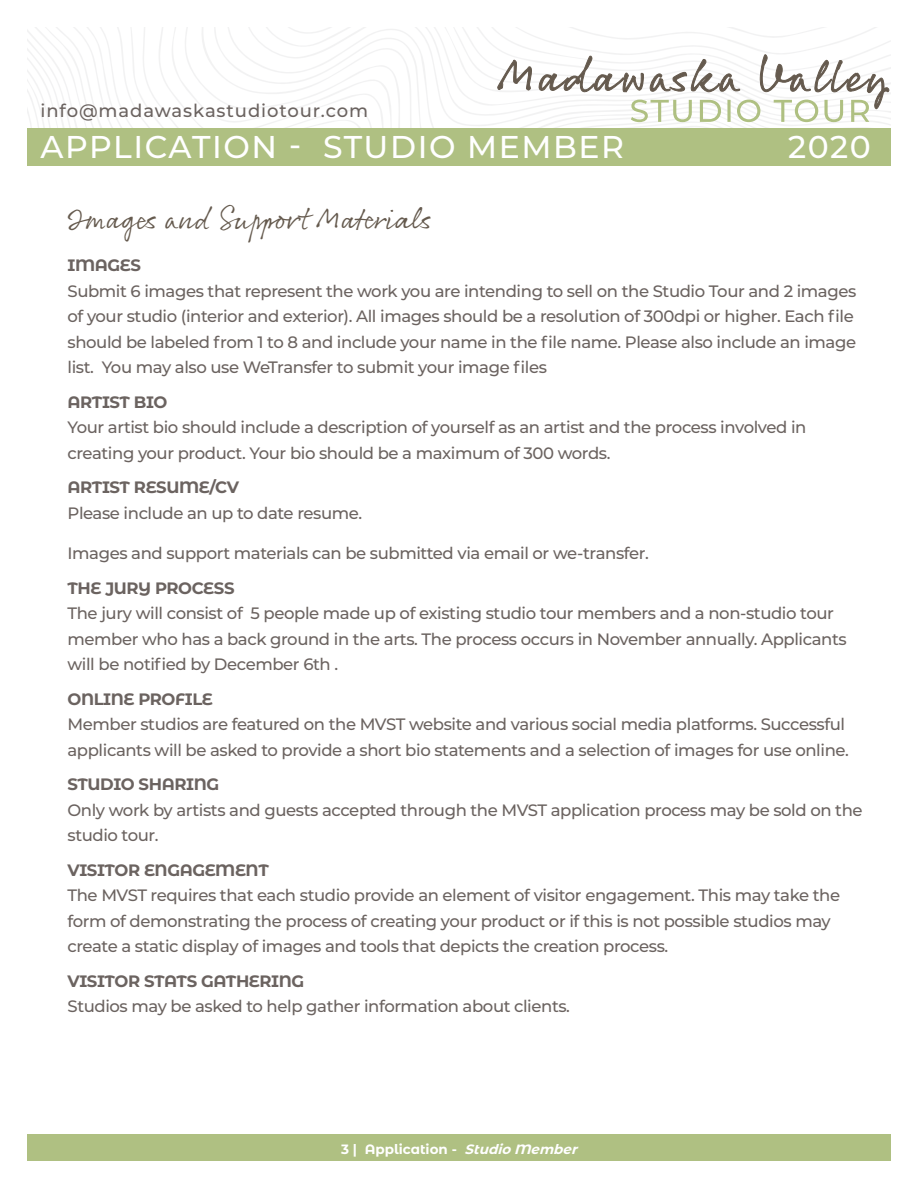
<style>
.page{position:relative;width:918px;height:1188px;background:#fff}
.page>*{position:absolute;margin:0;border:0;box-sizing:border-box;transform-origin:0 0}
.t1{font:500 31.5px "Montserrat";letter-spacing:.05em;color:#fff}
.Scrpt_Header{font:30px "Rollerscript Smooth";color:#655a4e}
.t2{font:500 18px "Montserrat";letter-spacing:.05em;color:#6b6360}
.Body_Text_-_Grey{font:500 16.5px/25.5px "Montserrat";letter-spacing:-.025em;color:#6b6360}
.Body_Header_-_Grey{font:700 16.5px "Montserrat Alternates";letter-spacing:-.025em;color:#6b6360}
.t3{font:700 13.5px "Montserrat Alternates";color:#fff}
.s1{font-style:italic}
</style>
<div class="page">
<svg style="left:227px;top:27px;width:203px;height:102px"></svg>
<svg style="left:407px;top:27px;width:23px;height:100px"></svg>
<svg style="left:420px;top:27px;width:10px;height:96px"></svg>
<svg style="left:27px;top:27px;width:178px;height:102px"></svg>
<svg style="left:246px;top:27px;width:130px;height:34px"></svg>
<div style="left:27px;top:129px;width:864px;height:37px;background:#afc082"></div>
<div style="left:27px;top:1134px;width:864px;height:27px;background:#afc082"></div>
<svg style="left:430px;top:27px;width:461px;height:102px"></svg>
<p class="t2" style="left:40px;top:98px;width:329px">info@madawaskastudiotour.com</p>
<h1 class="t1" style="left:40px;top:124px;width:585px">APPLICATION - STUDIO MEMBER</h1>
<h1 class="t1" style="left:788px;top:124px;width:84px">2020</h1>
<p class="Scrpt_Header" style="left:68px;top:200px;width:364px">Images and Support Materials</p>
<p class="Body_Header_-_Grey" style="left:68px;top:253px;width:75px">IMAGES</p>
<p class="Body_Text_-_Grey" style="left:68px;top:277px;width:790px">Submit 6 images that represent the work you are intending to sell on the Studio Tour and 2 images of your studio (interior and exterior). All images should be a resolution of 300dpi or higher. Each file should be labeled from 1 to 8 and include your name in the file name. Please also include an image list. You may also use WeTransfer to submit your image files</p>
<p class="Body_Header_-_Grey" style="left:68px;top:390px;width:102px">ARTIST BIO</p>
<p class="Body_Text_-_Grey" style="left:68px;top:414px;width:741px">Your artist bio should include a description of yourself as an artist and the process involved in creating your product. Your bio should be a maximum of 300 words.</p>
<p class="Body_Header_-_Grey" style="left:68px;top:475px;width:173px">ARTIST RESUME/CV</p>
<p class="Body_Text_-_Grey" style="left:68px;top:499px;width:296px">Please include an up to date resume.</p>
<p class="Body_Text_-_Grey" style="left:68px;top:540px;width:583px">Images and support materials can be submitted via email or we-transfer.</p>
<p class="Body_Header_-_Grey" style="left:68px;top:576px;width:169px">THE JURY PROCESS</p>
<p class="Body_Text_-_Grey" style="left:68px;top:600px;width:781px">The jury will consist of 5 people made up of existing studio tour members and a non-studio tour member who has a back ground in the arts. The process occurs in November annually. Applicants will be notified by December 6th .</p>
<p class="Body_Header_-_Grey" style="left:68px;top:687px;width:147px">ONLINE PROFILE</p>
<p class="Body_Text_-_Grey" style="left:68px;top:711px;width:783px">Member studios are featured on the MVST website and various social media platforms. Successful applicants will be asked to provide a short bio statements and a selection of images for use online.</p>
<p class="Body_Header_-_Grey" style="left:68px;top:772px;width:153px">STUDIO SHARING</p>
<p class="Body_Text_-_Grey" style="left:68px;top:796px;width:797px">Only work by artists and guests accepted through the MVST application process may be sold on the studio tour.</p>
<p class="Body_Header_-_Grey" style="left:68px;top:858px;width:203px">VISITOR ENGAGEMENT</p>
<p class="Body_Text_-_Grey" style="left:68px;top:882px;width:774px">The MVST requires that each studio provide an element of visitor engagement. This may take the form of demonstrating the process of creating your product or if this is not possible studios may create a static display of images and tools that depicts the creation process.</p>
<p class="Body_Header_-_Grey" style="left:68px;top:969px;width:238px">VISITOR STATS GATHERING</p>
<p class="Body_Text_-_Grey" style="left:68px;top:993px;width:504px">Studios may be asked to help gather information about clients.</p>
<p class="t3" style="left:341px;top:1140px;width:242px">3 | Application - <span class="s1">StudioMember</span></p>
</div>
